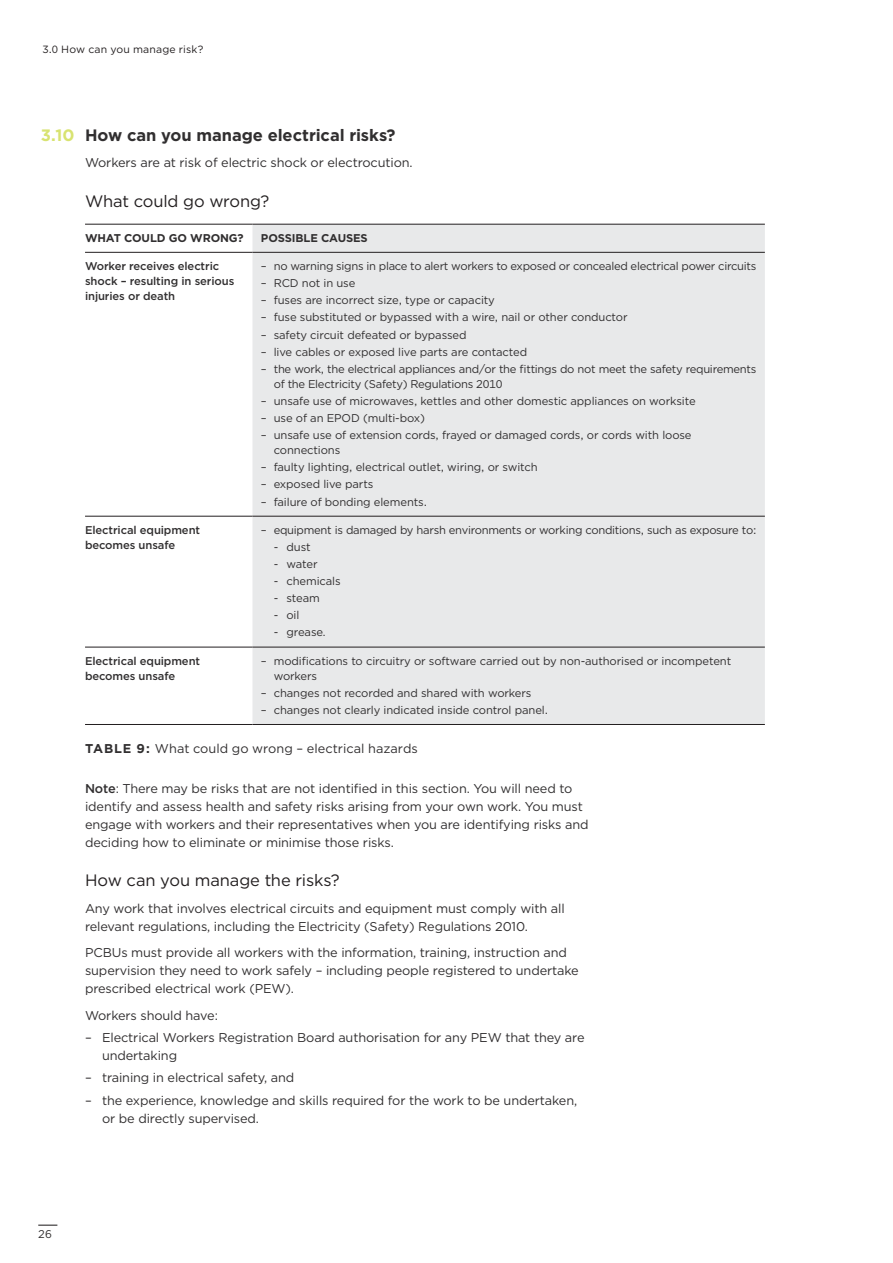
<style>
.page{position:relative;width:893px;height:1263px;background:#fff}
.page>*{position:absolute;margin:0;border:0;box-sizing:border-box;transform-origin:0 0}
.t1{font:16.5px "Gotham";letter-spacing:-.01em;color:#231f20}
.t2{font:700 16.5px "Gotham";color:#312f30}
.H1_number{font:700 16.5px "Gotham";color:#d8e371}
.body{font:12.75px/18px "Gotham";letter-spacing:-.01em;color:#312f30}
.figure_table{font:12.75px "Gotham";letter-spacing:.005em;color:#312f30}
.body_above_bullets{font:12.75px "Gotham";letter-spacing:-.01em;color:#312f30}
.t3{font:11.25px/15px "Gotham";letter-spacing:-.01em;color:#312f30}
.table_H2{font:500 11.25px/15px "Gotham";letter-spacing:-.01em;color:#312f30}
.table_H1{font:700 11.25px "Gotham";letter-spacing:-.01em;color:#312f30}
.t4{font:10.5px "Gotham";letter-spacing:.02em;color:#231f20}
.s1{font-weight:700}
.s2{font-weight:500}
</style>
<div class="page">
<div style="left:252px;top:225px;width:513px;height:499px;background:#e8e9ea"></div>
<hr style="left:85px;top:224px;width:167px;height:1px;background:#231f20">
<hr style="left:252px;top:224px;width:513px;height:1px;background:#231f20">
<hr style="left:85px;top:252px;width:167px;height:1px;background:#231f20">
<hr style="left:252px;top:252px;width:513px;height:1px;background:#231f20">
<hr style="left:85px;top:516px;width:167px;height:1px;background:#231f20">
<hr style="left:252px;top:516px;width:513px;height:1px;background:#231f20">
<hr style="left:85px;top:647px;width:167px;height:1px;background:#231f20">
<hr style="left:252px;top:647px;width:513px;height:1px;background:#231f20">
<hr style="left:85px;top:724px;width:167px;height:1px;background:#231f20">
<hr style="left:252px;top:724px;width:513px;height:1px;background:#231f20">
<svg style="left:38px;top:1224px;width:19px;height:2px"></svg>
<p class="t4" style="left:43px;top:43px;width:162px">3.0 How can you manage risk?</p>
<p class="H1_number" style="left:41px;top:124px;width:35px">3.10</p>
<h1 class="t2" style="left:85px;top:124px;width:312px">How can you manage electrical risks?</h1>
<p class="body" style="left:85px;top:153px;width:329px">Workers are at risk of electric shock or electrocution.</p>
<h2 class="t1" style="left:85px;top:190px;width:186px">What could go wrong?</h2>
<p class="table_H1" style="left:85px;top:230px;width:160px">WHAT COULD GO WRONG?</p>
<p class="table_H1" style="left:261px;top:230px;width:108px">POSSIBLE CAUSES</p>
<p class="table_H2" style="left:85px;top:258px;width:151px">Worker receives electric shock – resulting in serious injuries or death</p>
<p class="t3" style="left:261px;top:258px;width:497px">– no warning signs in place to alert workers to exposed or concealed electrical power circuits</p>
<p class="t3" style="left:261px;top:275px;width:96px">– RCD not in use</p>
<p class="t3" style="left:261px;top:293px;width:235px">– fuses are incorrect size, type or capacity</p>
<p class="t3" style="left:261px;top:310px;width:368px">– fuse substituted or bypassed with a wire, nail or other conductor</p>
<p class="t3" style="left:261px;top:327px;width:207px">– safety circuit defeated or bypassed</p>
<p class="t3" style="left:261px;top:344px;width:268px">– live cables or exposed live parts are contacted</p>
<p class="t3" style="left:274px;top:361px;width:484px;text-indent:-13px">– the work, the electrical appliances and/or the fittings do not meet the safety requirements of the Electricity (Safety) Regulations 2010</p>
<p class="t3" style="left:261px;top:393px;width:436px">– unsafe use of microwaves, kettles and other domestic appliances on worksite</p>
<p class="t3" style="left:261px;top:410px;width:166px">– use of an EPOD (multi-box)</p>
<p class="t3" style="left:274px;top:427px;width:419px;text-indent:-13px">– unsafe use of extension cords, frayed or damaged cords, or cords with loose connections</p>
<p class="t3" style="left:261px;top:460px;width:278px">– faulty lighting, electrical outlet, wiring, or switch</p>
<p class="t3" style="left:261px;top:477px;width:114px">– exposed live parts</p>
<p class="t3" style="left:261px;top:494px;width:168px">– failure of bonding elements.</p>
<p class="table_H2" style="left:85px;top:522px;width:117px">Electrical equipment becomes unsafe</p>
<p class="t3" style="left:261px;top:522px;width:497px">– equipment is damaged by harsh environments or working conditions, such as exposure to:</p>
<p class="t3" style="left:274px;top:539px;width:38px">- dust</p>
<p class="t3" style="left:274px;top:556px;width:45px">- water</p>
<p class="t3" style="left:274px;top:573px;width:69px">- chemicals</p>
<p class="t3" style="left:274px;top:590px;width:48px">- steam</p>
<p class="t3" style="left:274px;top:608px;width:27px">- oil</p>
<p class="t3" style="left:274px;top:625px;width:53px">- grease.</p>
<p class="table_H2" style="left:85px;top:653px;width:117px">Electrical equipment becomes unsafe</p>
<p class="t3" style="left:274px;top:653px;width:459px;text-indent:-13px">– modifications to circuitry or software carried out by non-authorised or incompetent workers</p>
<p class="t3" style="left:261px;top:685px;width:272px">– changes not recorded and shared with workers</p>
<p class="t3" style="left:261px;top:702px;width:289px">– changes not clearly indicated inside control panel.</p>
<p class="figure_table" style="left:85px;top:741px;width:334px"><span class="s1">TABLE 9:</span> What could go wrong – electrical hazards</p>
<p class="body" style="left:85px;top:779px;width:505px"><span class="s2">Note</span>: There may be risks that are not identified in this section. You will need to identify and assess health and safety risks arising from your own work. You must engage with workers and their representatives when you are identifying risks and deciding how to eliminate or minimise those risks.</p>
<h2 class="t1" style="left:85px;top:870px;width:256px">How can you manage the risks?</h2>
<p class="body" style="left:85px;top:899px;width:481px">Any work that involves electrical circuits and equipment must comply with all relevant regulations, including the Electricity (Safety) Regulations 2010.</p>
<p class="body" style="left:85px;top:943px;width:495px">PCBUs must provide all workers with the information, training, instruction and supervision they need to work safely – including people registered to undertake prescribed electrical work (PEW).</p>
<p class="body_above_bullets" style="left:85px;top:1007px;width:134px">Workers should have:</p>
<p class="body" style="left:102px;top:1028px;width:484px;text-indent:-17px">– Electrical Workers Registration Board authorisation for any PEW that they are undertaking</p>
<p class="body" style="left:85px;top:1068px;width:211px">– training in electrical safety, and</p>
<p class="body" style="left:102px;top:1091px;width:477px;text-indent:-17px">– the experience, knowledge and skills required for the work to be undertaken, or be directly supervised.</p>
<p class="t3" style="left:38px;top:1227px;width:15px">26</p>
</div>
